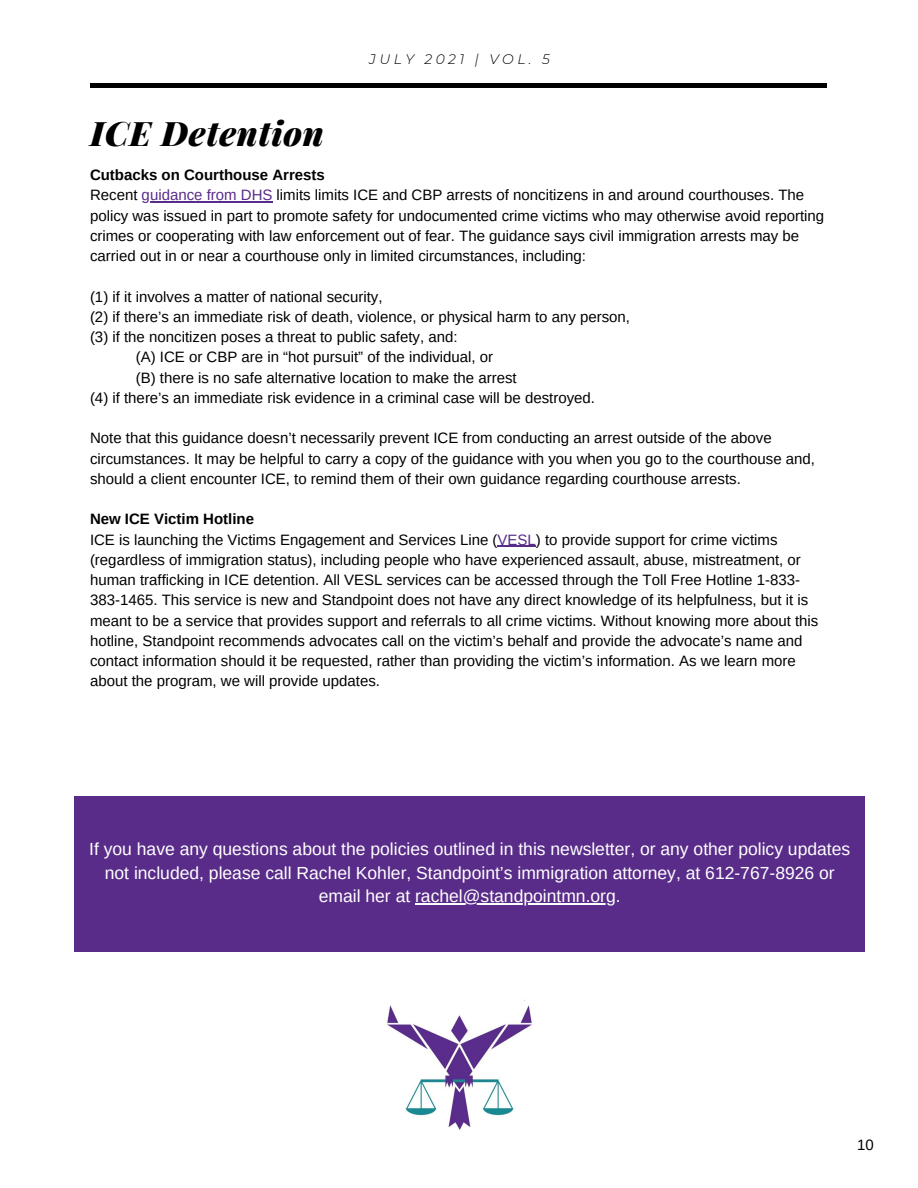
<style>
.page{position:relative;width:918px;height:1188px;background:#fff}
.page>*{position:absolute;margin:0;border:0;box-sizing:border-box;transform-origin:0 0}
.t1{font:italic 900 33.75px "Playfair Display";letter-spacing:.02em;color:#000}
.t2{font:17.55px/23.7px "Arimo";color:#fff;text-align:center}
.t3{font:15px/20.2px "Arimo";color:#000}
.t4{font:700 15px "Arimo";color:#000}
.t5{font:italic 300 13.8px "Montserrat";letter-spacing:.25em;color:#000}
.s1{color:#592c89}
</style>
<div class="page">
<hr style="left:91px;top:83px;width:736px;height:4px;background:#000">
<div style="left:74px;top:796px;width:791px;height:155px;background:#592c89"></div>
<img style="left:387px;top:1000px;width:145px;height:130px">
<hr style="left:142px;top:202px;width:130px;height:1px;background:#592c89">
<hr style="left:498px;top:546px;width:38px;height:1px;background:#592c89">
<hr style="left:415px;top:903px;width:201px;height:2px;background:#fff">
<p class="t5" style="left:369px;top:51px;width:182px">JULY 2021 | VOL. 5</p>
<p class="t1" style="left:90px;top:110px;width:235px">ICE Detention</p>
<p class="t4" style="left:90px;top:167px;width:236px">Cutbacks on Courthouse Arrests</p>
<p class="t3" style="left:90px;top:185px;width:736px">Recent <span class="s1">guidance from DHS</span> limits limits ICE and CBP arrests of noncitizens in and around courthouses. The policy was issued in part to promote safety for undocumented crime victims who may otherwise avoid reporting crimes or cooperating with law enforcement out of fear. The guidance says civil immigration arrests may be carried out in or near a courthouse only in limited circumstances, including:</p>
<p class="t3" style="left:90px;top:286px;width:294px">(1) if it involves a matter of national security,</p>
<p class="t3" style="left:90px;top:307px;width:542px">(2) if there’s an immediate risk of death, violence, or physical harm to any person,</p>
<p class="t3" style="left:90px;top:327px;width:369px">(3) if the noncitizen poses a threat to public safety, and:</p>
<p class="t3" style="left:136px;top:347px;width:359px">(A) ICE or CBP are in “hot pursuit” of the individual, or</p>
<p class="t3" style="left:136px;top:367px;width:382px">(B) there is no safe alternative location to make the arrest</p>
<p class="t3" style="left:90px;top:388px;width:507px">(4) if there’s an immediate risk evidence in a criminal case will be destroyed.</p>
<p class="t3" style="left:90px;top:428px;width:727px">Note that this guidance doesn’t necessarily prevent ICE from conducting an arrest outside of the above circumstances. It may be helpful to carry a copy of the guidance with you when you go to the courthouse and, should a client encounter ICE, to remind them of their own guidance regarding courthouse arrests.</p>
<p class="t4" style="left:90px;top:511px;width:166px">New ICE Victim Hotline</p>
<p class="t3" style="left:90px;top:529px;width:730px">ICE is launching the Victims Engagement and Services Line (<span class="s1">VESL</span>) to provide support for crime victims (regardless of immigration status), including people who have experienced assault, abuse, mistreatment, or human trafficking in ICE detention. All VESL services can be accessed through the Toll Free Hotline 1-833- 383-1465. This service is new and Standpoint does not have any direct knowledge of its helpfulness, but it is meant to be a service that provides support and referrals to all crime victims. Without knowing more about this hotline, Standpoint recommends advocates call on the victim’s behalf and provide the advocate’s name and contact information should it be requested, rather than providing the victim’s information. As we learn more about the program, we will provide updates.</p>
<p class="t2" style="left:89px;top:837px;width:763px">If you have any questions about the policies outlined in this newsletter, or any other policy updates not included, please call Rachel Kohler, Standpoint’s immigration attorney, at 612-767-8926 or email her at rachel@standpointmn.org.</p>
<p class="t3" style="left:857px;top:1135px;width:18px">10</p>
</div>
